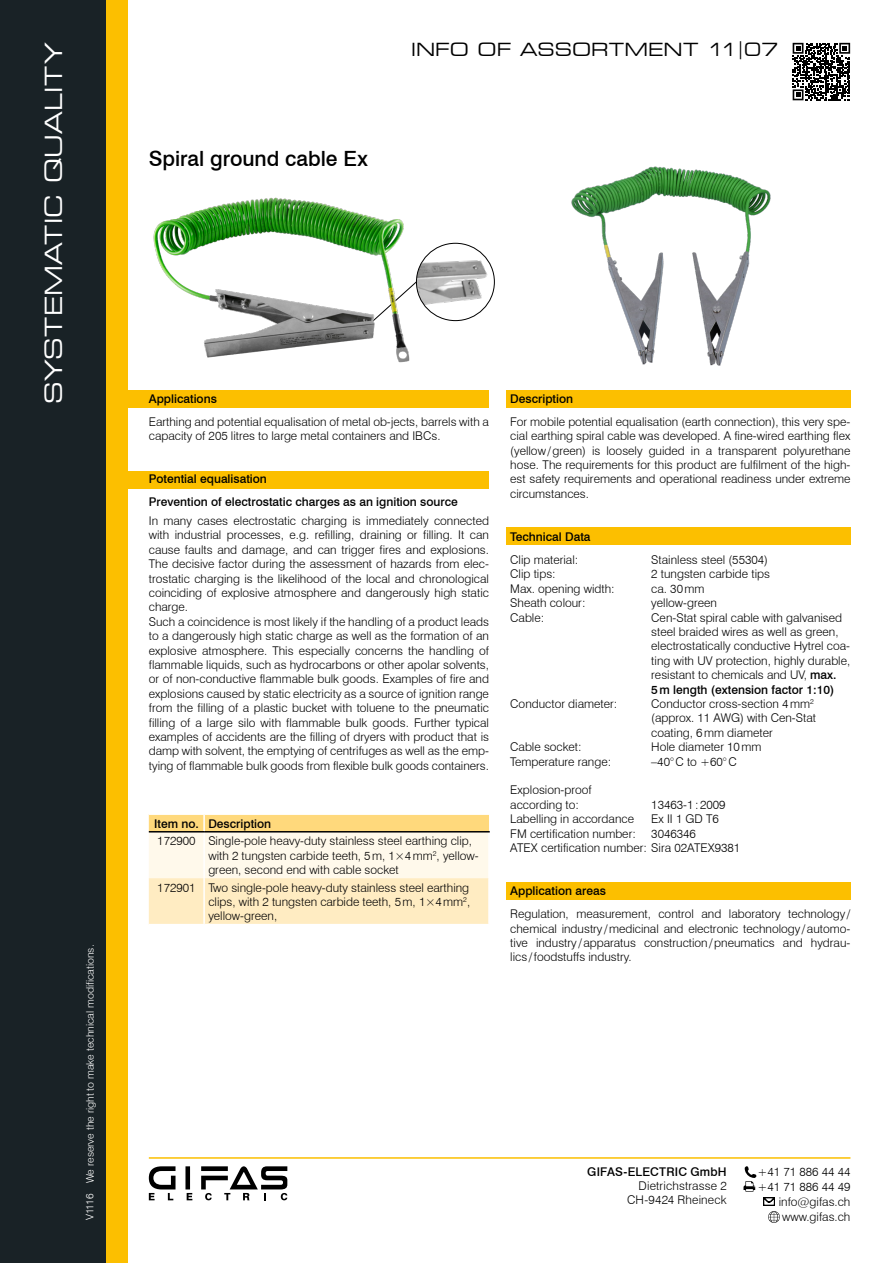
<style>
.page{position:relative;width:893px;height:1263px;background:#fff}
.page>*{position:absolute;margin:0;border:0;box-sizing:border-box;transform-origin:0 0}
.t1{font:expanded 23.55px "Square 721 BT";letter-spacing:.015em;color:#fff}
.t2{font:500 21px "Swiss 721 BT";color:#000}
.t3{font:expanded 18px "Square 721 BT";letter-spacing:.005em;color:#000}
.t4{font:300 12px/14.4px "Swiss 721 BT";color:#000}
.t5{font:500 12px/23px "Swiss 721 BT";color:#000}
.t6{font:300 10.5px "Swiss 721 BT";color:#fff}
.s1{font-weight:500}
</style>
<div class="page">
<div style="left:0;top:0;width:106px;height:1263px;background:#192226"></div>
<div style="left:106px;top:0;width:22px;height:1263px;background:#fcbf00"></div>
<div style="left:185px;top:1166px;width:5px;height:23px;background:#000"></div>
<svg style="left:149px;top:1166px;width:27px;height:34px"></svg>
<svg style="left:187px;top:1193px;width:5px;height:7px"></svg>
<svg style="left:201px;top:1166px;width:86px;height:34px"></svg>
<hr style="left:149px;top:1157px;width:701px;height:2px;background:#fcbf00">
<svg style="left:743px;top:1166px;width:13px;height:26px"></svg>
<svg style="left:763px;top:1197px;width:17px;height:26px"></svg>
<img style="left:416px;top:253px;width:75px;height:63px">
<div style="left:416px;top:243px;width:79px;height:78px;border:1px solid #000;border-radius:50%"></div>
<svg style="left:416px;top:281px;width:1px;height:35px"></svg>
<img style="left:153px;top:197px;width:263px;height:166px">
<img style="left:571px;top:166px;width:200px;height:200px">
<hr style="left:204px;top:831px;width:286px;height:1px;background:#000">
<svg style="left:149px;top:814px;width:340px;height:110px;background:#fbecc7"></svg>
<hr style="left:149px;top:831px;width:55px;height:1px;background:#000">
<div style="left:506px;top:390px;width:344px;height:17px;background:#fcbf00"></div>
<div style="left:506px;top:528px;width:344px;height:17px;background:#fcbf00"></div>
<div style="left:506px;top:882px;width:344px;height:17px;background:#fcbf00"></div>
<div style="left:117px;top:471px;width:372px;height:17px;background:#fcbf00"></div>
<div style="left:117px;top:390px;width:372px;height:17px;background:#fcbf00"></div>
<svg style="left:792px;top:42px;width:59px;height:59px"></svg>
<svg style="left:793px;top:43px;width:57px;height:57px"></svg>
<h1 class="t1" style="left:40px;top:404px;width:363px;rotate:-90deg">SYSTEMATIC QUALITY</h1>
<p class="t6" style="left:84px;top:1183px;width:240px;rotate:-90deg">We reserve the right to make technical modifications.</p>
<p class="t6" style="left:83px;top:1220px;width:28px;rotate:-90deg">V1116</p>
<h2 class="t2" style="left:149px;top:146px;width:220px">Spiral ground cable Ex</h2>
<h3 class="t3" style="left:411px;top:39px;width:368px">INFO OF ASSORTMENT 11|07</h3>
<p class="t5" style="left:149px;top:387px;width:70px">Applications</p>
<p class="t4" style="left:149px;top:414px;width:342px">Earthing and potential equalisation of metal ob-jects, barrels with a capacity of 205 litres to large metal containers and IBCs.</p>
<p class="t5" style="left:149px;top:468px;width:311px">Potential equalisation<br>Prevention of electrostatic charges as an ignition source</p>
<p class="t4" style="left:149px;top:513px;width:342px">In many cases electrostatic charging is immediately connected with industrial processes, e.g. refilling, draining or filling. It can cause faults and damage, and can trigger fires and explosions.<br>The decisive factor during the assessment of hazards from elec&shy;trostatic charging is the likelihood of the local and chronological coinciding of explosive atmosphere and dangerously high static charge.<br>Such a coincidence is most likely if the handling of a product leads to a dangerously high static charge as well as the formation of an explosive atmosphere. This especially concerns the handling of flammable liquids, such as hydrocarbons or other apolar solvents, or of non-conductive flammable bulk goods. Examples of fire and explosions caused by static electricity as a source of ignition range from the filling of a plastic bucket with toluene to the pneumatic filling of a large silo with flammable bulk goods. Further typical examples of accidents are the filling of dryers with product that is damp with solvent, the emptying of centrifuges as well as the emp&shy;tying of flammable bulk goods from flexible bulk goods containers.</p>
<p class="t5" style="left:154px;top:812px;width:119px">Item no. Description</p>
<p class="t4" style="left:208px;top:833px;width:272px;text-indent:-51px">172900 Single-pole heavy-duty stainless steel earthing clip, with 2 tungsten carbide teeth, 5m, 1×4mm<sup>2</sup>, yellow&shy;green, second end with cable socket</p>
<p class="t4" style="left:208px;top:880px;width:263px;text-align:justify;text-indent:-51px">172901 Two single-pole heavy-duty stainless steel earthing clips, with 2 tungsten carbide teeth, 5m, 1×4mm<sup>2</sup>, yellow-green,</p>
<p class="t5" style="left:510px;top:387px;width:64px">Description</p>
<p class="t4" style="left:510px;top:414px;width:342px;text-align:justify">For mobile potential equalisation (earth connection), this very spe&shy;cial earthing spiral cable was developed. A fine-wired earthing flex (yellow/green) is loosely guided in a transparent polyurethane hose. The requirements for this product are fulfilment of the high&shy;est safety requirements and operational readiness under extreme circumstances.</p>
<p class="t5" style="left:510px;top:525px;width:82px">Technical Data</p>
<p class="t4" style="left:510px;top:552px;width:70px">Clip material:</p>
<p class="t4" style="left:651px;top:552px;width:118px">Stainless steel (55304)</p>
<p class="t4" style="left:510px;top:567px;width:47px">Clip tips:</p>
<p class="t4" style="left:651px;top:567px;width:120px">2 tungsten carbide tips</p>
<p class="t4" style="left:510px;top:581px;width:106px">Max. opening width:</p>
<p class="t4" style="left:651px;top:581px;width:55px">ca. 30mm</p>
<p class="t4" style="left:510px;top:596px;width:77px">Sheath colour:</p>
<p class="t4" style="left:651px;top:596px;width:67px">yellow-green</p>
<p class="t4" style="left:510px;top:610px;width:36px">Cable:</p>
<p class="t4" style="left:651px;top:610px;width:201px">Cen-Stat spiral cable with galvanised steel braided wires as well as green, electrostatically conductive Hytrel coa&shy;ting with UV protection, highly durable, resistant to chemicals and UV, <span class="s1">max.<br>5m length (extension factor 1:10)</span></p>
<p class="t4" style="left:510px;top:696px;width:109px">Conductor diameter:</p>
<p class="t4" style="left:651px;top:696px;width:166px">Conductor cross-section 4mm<sup>2 </sup>(approx. 11 AWG) with Cen-Stat coating, 6mm diameter</p>
<p class="t4" style="left:510px;top:740px;width:73px">Cable socket:</p>
<p class="t4" style="left:651px;top:740px;width:112px">Hole diameter 10mm</p>
<p class="t4" style="left:510px;top:754px;width:102px">Temperature range:</p>
<p class="t4" style="left:651px;top:754px;width:87px">–40°C to +60°C</p>
<p class="t4" style="left:510px;top:783px;width:83px">Explosion-proof according to:</p>
<p class="t4" style="left:651px;top:797px;width:76px">13463-1:2009</p>
<p class="t4" style="left:510px;top:812px;width:125px">Labelling in accordance</p>
<p class="t4" style="left:651px;top:812px;width:69px">Ex II 1 GD T6</p>
<p class="t4" style="left:510px;top:826px;width:127px">FM certification number:</p>
<p class="t4" style="left:510px;top:826px;width:232px;text-indent:141px">3046346<br>ATEX certification number: Sira 02ATEX9381</p>
<p class="t5" style="left:510px;top:879px;width:97px">Application areas</p>
<p class="t4" style="left:510px;top:906px;width:342px;text-align:justify">Regulation, measurement, control and laboratory technology / chemical industry /medicinal and electronic technology /automo&shy;tive industry /apparatus construction/pneumatics and hydrau&shy;lics /foodstuffs industry.</p>
<p class="t5" style="left:587px;top:1160px;width:141px">GIFAS-ELECTRIC GmbH</p>
<p class="t4" style="left:627px;top:1178px;width:101px;text-align:right">Dietrichstrasse 2<br>CH-9424 Rheineck</p>
<p class="t4" style="left:757px;top:1164px;width:95px;line-height:15px;text-align:right">+41 71 886 44 44 +41 71 886 44 49 info@gifas.ch www.gifas.ch</p>
</div>
